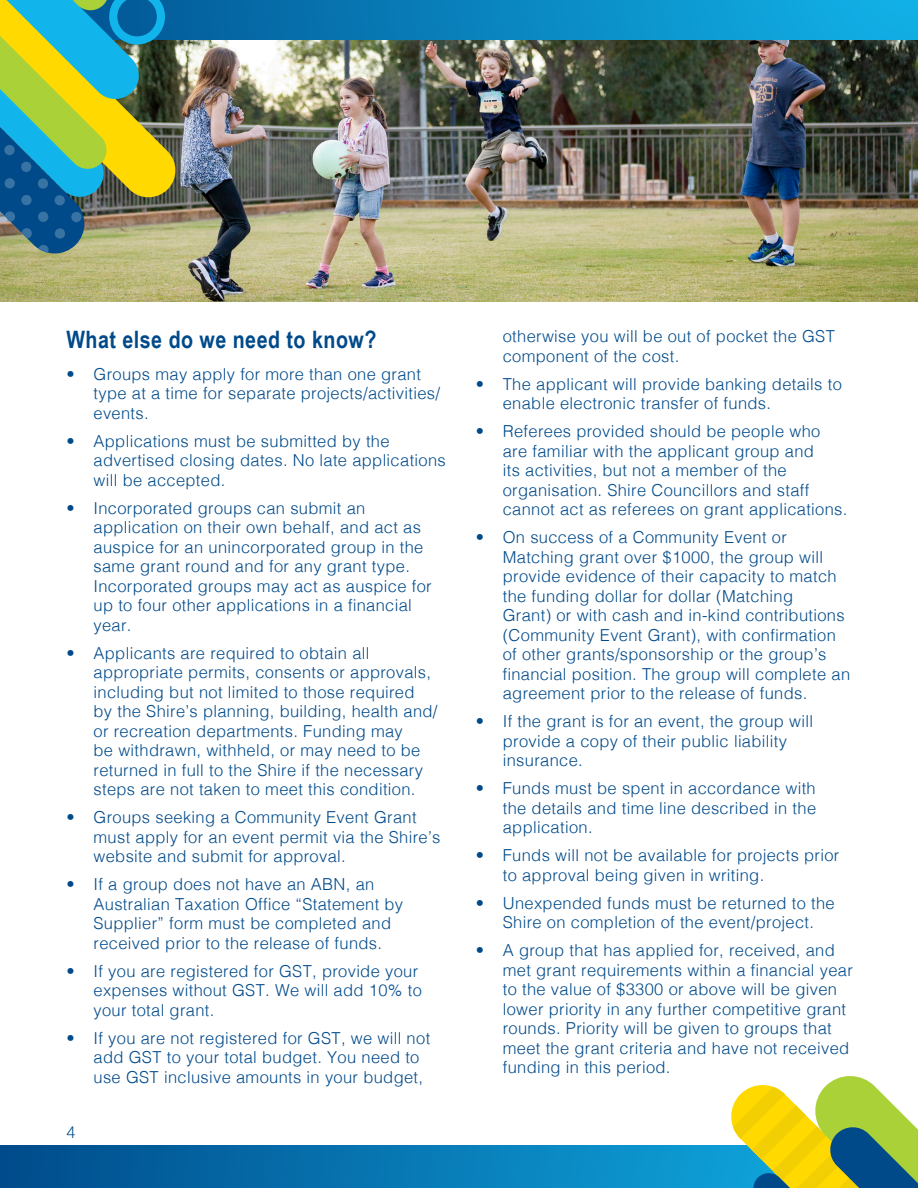
<style>
.page{position:relative;width:918px;height:1188px;background:#fff}
.page>*{position:absolute;margin:0;border:0;box-sizing:border-box;transform-origin:0 0}
.t1{font:700 24px "Arial Narrow";letter-spacing:.02em;color:#004a8a}
.t2{font:300 16.5px/19.5px "Helvetica";letter-spacing:.02em;color:#004a8a}
.Body{font:300 16.5px "Helvetica Neue";color:#004a8a}
</style>
<div class="page">
<img style="left:0;top:39px;width:917px;height:263px">
<hr style="left:917px;top:0;width:1px;height:549px;background:#e6e7e9">
<svg style="left:178px;top:0;width:740px;height:39px;background:#0a8ac3"></svg>
<svg style="left:0;top:1145px;width:728px;height:43px;background:#0673af"></svg>
<svg style="left:0;top:0;width:178px;height:256px;background:#6b9b6e"></svg>
<svg style="left:728px;top:1076px;width:190px;height:112px"></svg>
<p class="t1" style="left:67px;top:321px;width:311px">What else do we need to know?</p>
<p class="t2" style="left:94px;top:363px;width:348px;text-indent:-27px">• Groups may apply for more than one grant type at a time for separate projects/activities/ events.</p>
<p class="t2" style="left:94px;top:430px;width:354px;text-indent:-27px">• Applications must be submitted by the advertised closing dates. No late applications will be accepted.</p>
<p class="t2" style="left:94px;top:497px;width:340px;text-indent:-27px">• Incorporated groups can submit an application on their own behalf, and act as auspice for an unincorporated group in the same grant round and for any grant type.<br>Incorporated groups may act as auspice for up to four other applications in a financial year.</p>
<p class="t2" style="left:94px;top:642px;width:346px;text-indent:-27px">• Applicants are required to obtain all appropriate permits, consents or approvals, including but not limited to those required<br>by the Shire’s planning, building, health and/ or recreation departments. Funding may<br>be withdrawn, withheld, or may need to be returned in full to the Shire if the necessary steps are not taken to meet this condition.</p>
<p class="t2" style="left:94px;top:807px;width:348px;text-indent:-27px">• Groups seeking a Community Event Grant must apply for an event permit via the Shire’s website and submit for approval.</p>
<p class="t2" style="left:94px;top:874px;width:311px;text-indent:-27px">• If a group does not have an ABN, an Australian Taxation Office “Statement by Supplier” form must be completed and received prior to the release of funds.</p>
<p class="t2" style="left:94px;top:960px;width:330px;text-indent:-27px">• If you are registered for GST, provide your expenses without GST. We will add 10% to your total grant.</p>
<p class="t2" style="left:94px;top:1027px;width:338px;text-indent:-27px">• If you are not registered for GST, we will not add GST to your total budget. You need to use GST inclusive amounts in your budget,</p>
<p class="Body" style="left:67px;top:1119px;width:11px">4</p>
<p class="t2" style="left:503px;top:325px;width:334px">otherwise you will be out of pocket the GST component of the cost.</p>
<p class="t2" style="left:503px;top:373px;width:341px;text-indent:-27px">• The applicant will provide banking details to enable electronic transfer of funds.</p>
<p class="t2" style="left:503px;top:420px;width:346px;text-indent:-27px">• Referees provided should be people who are familiar with the applicant group and<br>its activities, but not a member of the organisation. Shire Councillors and staff cannot act as referees on grant applications.</p>
<p class="t2" style="left:503px;top:526px;width:349px;text-indent:-27px">• On success of a Community Event or Matching grant over $1000, the group will provide evidence of their capacity to match the funding dollar for dollar (Matching<br>Grant) or with cash and in-kind contributions (Community Event Grant), with confirmation of other grants/sponsorship or the group’s financial position. The group will complete an agreement prior to the release of funds.</p>
<p class="t2" style="left:503px;top:710px;width:312px;text-indent:-27px">• If the grant is for an event, the group will provide a copy of their public liability insurance.</p>
<p class="t2" style="left:503px;top:777px;width:315px;text-align:justify;text-indent:-27px">• Funds must be spent in accordance with the details and time line described in the application.</p>
<p class="t2" style="left:503px;top:844px;width:338px;text-indent:-27px">• Funds will not be available for projects prior to approval being given in writing.</p>
<p class="t2" style="left:476px;top:892px;width:360px;text-align:center">• Unexpended funds must be returned to the<br>Shire on completion of the event/project.</p>
<p class="t2" style="left:503px;top:939px;width:352px;text-indent:-27px">• A group that has applied for, received, and met grant requirements within a financial year to the value of $3300 or above will be given lower priority in any further competitive grant rounds. Priority will be given to groups that meet the grant criteria and have not received funding in this period.</p>
</div>
